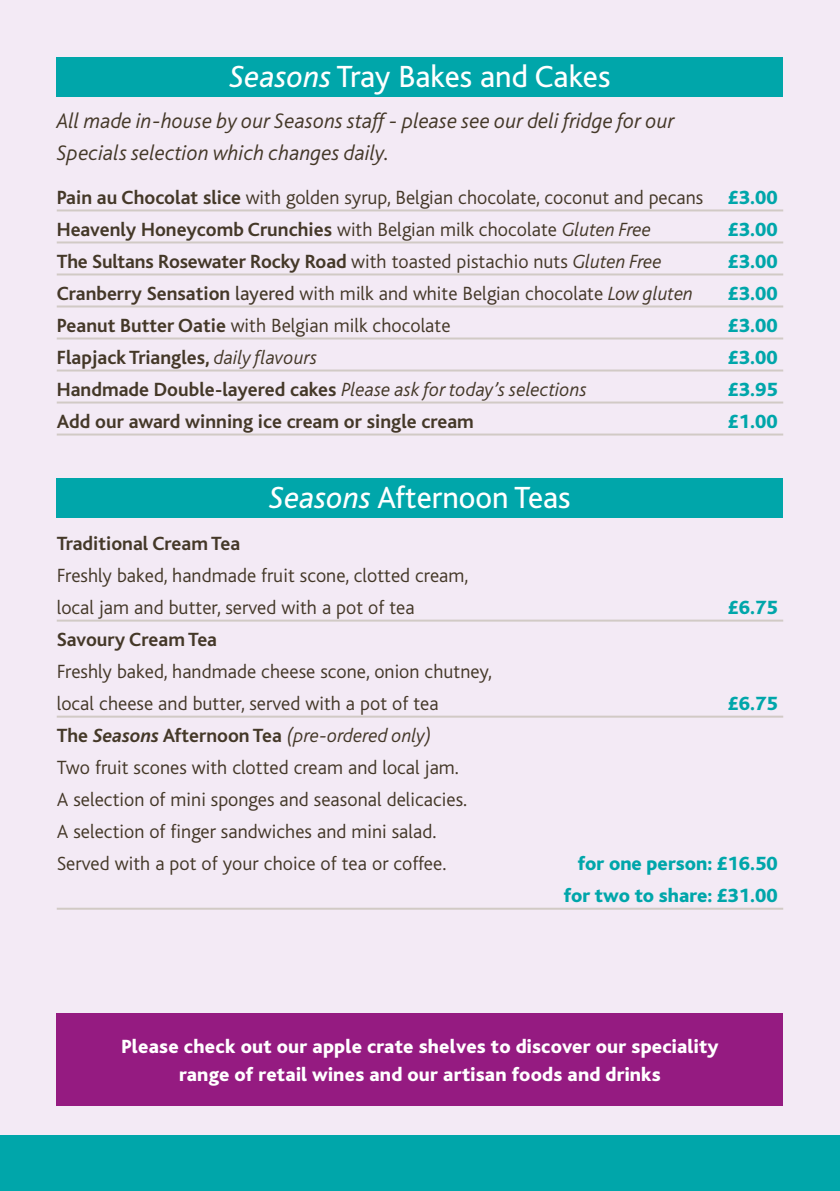
<style>
.page{position:relative;width:840px;height:1191px;background:#fff}
.page>*{position:absolute;margin:0;border:0;box-sizing:border-box;transform-origin:0 0}
.t1{font:32px "Bliss";color:#fff}
.t2{font:italic 300 22px/32px "Bliss";color:#443828}
.t3{font:300 20px/32px "Bliss";color:#443828}
.t4{font:700 20px "Bliss";color:#443828}
.t5{font:800 20px/28px "Bliss";letter-spacing:.01em;color:#fff;text-align:center}
.t6{font:800 20px/32px "Bliss";color:#00a6aa;text-align:right}
.t7{font:italic 300 20px "Bliss";color:#443828}
.s1{font-style:italic}
.s2{font-weight:700}
.s3{font-weight:800;color:#00a6aa}
.s4{font-weight:300}
.s5{font-weight:300;font-style:italic}
.s6{font-weight:400}
.s7{font-weight:700;font-style:normal}
.s8{font-weight:700;font-style:italic}
</style>
<div class="page">
<hr style="left:839px;top:596px;width:1px;height:141px;background:#00a6aa">
<div style="left:0;top:1134px;width:839px;height:57px;background:#00a6aa"></div>
<div style="left:0;top:0;width:839px;height:1134px;background:#f3eaf5"></div>
<div style="left:57px;top:1013px;width:725px;height:93px;background:#951b81"></div>
<hr style="left:57px;top:209px;width:725px;height:2px;background:#d1cac5">
<hr style="left:57px;top:241px;width:725px;height:2px;background:#d1cac5">
<hr style="left:57px;top:273px;width:725px;height:2px;background:#d1cac5">
<hr style="left:57px;top:305px;width:725px;height:2px;background:#d1cac5">
<hr style="left:57px;top:337px;width:725px;height:2px;background:#d1cac5">
<hr style="left:57px;top:369px;width:725px;height:2px;background:#d1cac5">
<hr style="left:57px;top:401px;width:725px;height:2px;background:#d1cac5">
<hr style="left:57px;top:433px;width:725px;height:2px;background:#d1cac5">
<hr style="left:57px;top:619px;width:725px;height:2px;background:#d1cac5">
<hr style="left:57px;top:715px;width:725px;height:2px;background:#d1cac5">
<hr style="left:57px;top:907px;width:725px;height:2px;background:#d1cac5">
<div style="left:57px;top:57px;width:725px;height:39px;background:#00a6aa"></div>
<div style="left:57px;top:478px;width:725px;height:40px;background:#00a6aa"></div>
<h1 class="t1" style="left:229px;top:59px;width:382px"><span class="s1">Seasons</span> Tray Bakes and Cakes</h1>
<p class="t2" style="left:57px;top:106px;width:619px">All made in-house by our Seasons staff - please see our deli fridge for our<br>Specials selection which changes daily.</p>
<p class="t3" style="left:57px;top:182px;width:722px"><span class="s2">Pain au Chocolat slice</span> with golden syrup, Belgian chocolate, coconut and pecans <span class="s3">£3.00<br></span><span class="s2">Heavenly Honeycomb Crunchies</span> with Belgian milk chocolate <span class="s1">Gluten Free</span></p>
<p class="t6" style="left:727px;top:214px;width:51px">£3.00</p>
<p class="t4" style="left:57px;top:251px;width:606px">The Sultans Rosewater Rocky Road <span class="s4">with toasted pistachio nuts</span> <span class="s5">Gluten Free</span></p>
<p class="t6" style="left:727px;top:246px;width:51px">£3.00</p>
<p class="t3" style="left:57px;top:278px;width:637px"><span class="s2">Cranberry Sensation</span> <span class="s6">layered</span> with milk and white Belgian chocolate <span class="s1">Low gluten</span></p>
<p class="t6" style="left:727px;top:278px;width:51px">£3.00</p>
<p class="t3" style="left:57px;top:310px;width:395px"><span class="s2">Peanut Butter Oatie</span> with Belgian milk chocolate</p>
<p class="t6" style="left:727px;top:310px;width:51px">£3.00</p>
<p class="t4" style="left:57px;top:347px;width:262px">Flapjack Triangles, <span class="s5">daily flavours</span></p>
<p class="t6" style="left:727px;top:342px;width:51px">£3.00</p>
<p class="t7" style="left:57px;top:379px;width:531px"><span class="s7">Handmade Double-layered cakes</span> Please ask for today’s selections</p>
<p class="t6" style="left:727px;top:374px;width:51px">£3.95</p>
<p class="t4" style="left:57px;top:411px;width:418px">Add our award winning ice cream or single cream</p>
<p class="t6" style="left:727px;top:406px;width:51px">£1.00</p>
<h1 class="t1" style="left:269px;top:481px;width:303px"><span class="s1">Seasons</span> Afternoon Teas</h1>
<p class="t4" style="left:57px;top:533px;width:185px">Traditional Cream Tea</p>
<p class="t3" style="left:57px;top:560px;width:413px">Freshly baked, handmade fruit scone, clotted cream, local jam and butter, served with a pot of tea</p>
<p class="t4" style="left:57px;top:629px;width:162px">Savoury Cream Tea</p>
<p class="t3" style="left:57px;top:656px;width:436px">Freshly baked, handmade cheese scone, onion chutney, local cheese and butter, served with a pot of tea</p>
<p class="t6" style="left:727px;top:592px;width:51px">£6.75</p>
<p class="t6" style="left:727px;top:688px;width:51px">£6.75</p>
<p class="t3" style="left:57px;top:720px;width:411px"><span class="s2">The</span> <span class="s8">Seasons</span> <span class="s2">Afternoon Tea</span> <span class="s1">(pre-ordered only)<br></span>Two fruit scones with clotted cream and local jam.<br>A selection of mini sponges and seasonal delicacies.<br>A selection of finger sandwiches and mini salad.<br>Served with a pot of your choice of tea or coffee.</p>
<p class="t6" style="left:563px;top:848px;width:215px">for one person: £16.50 for two to share: £31.00</p>
<p class="t5" style="left:121px;top:1033px;width:598px">Please check out our apple crate shelves to discover our speciality range of retail wines and our artisan foods and drinks</p>
</div>
